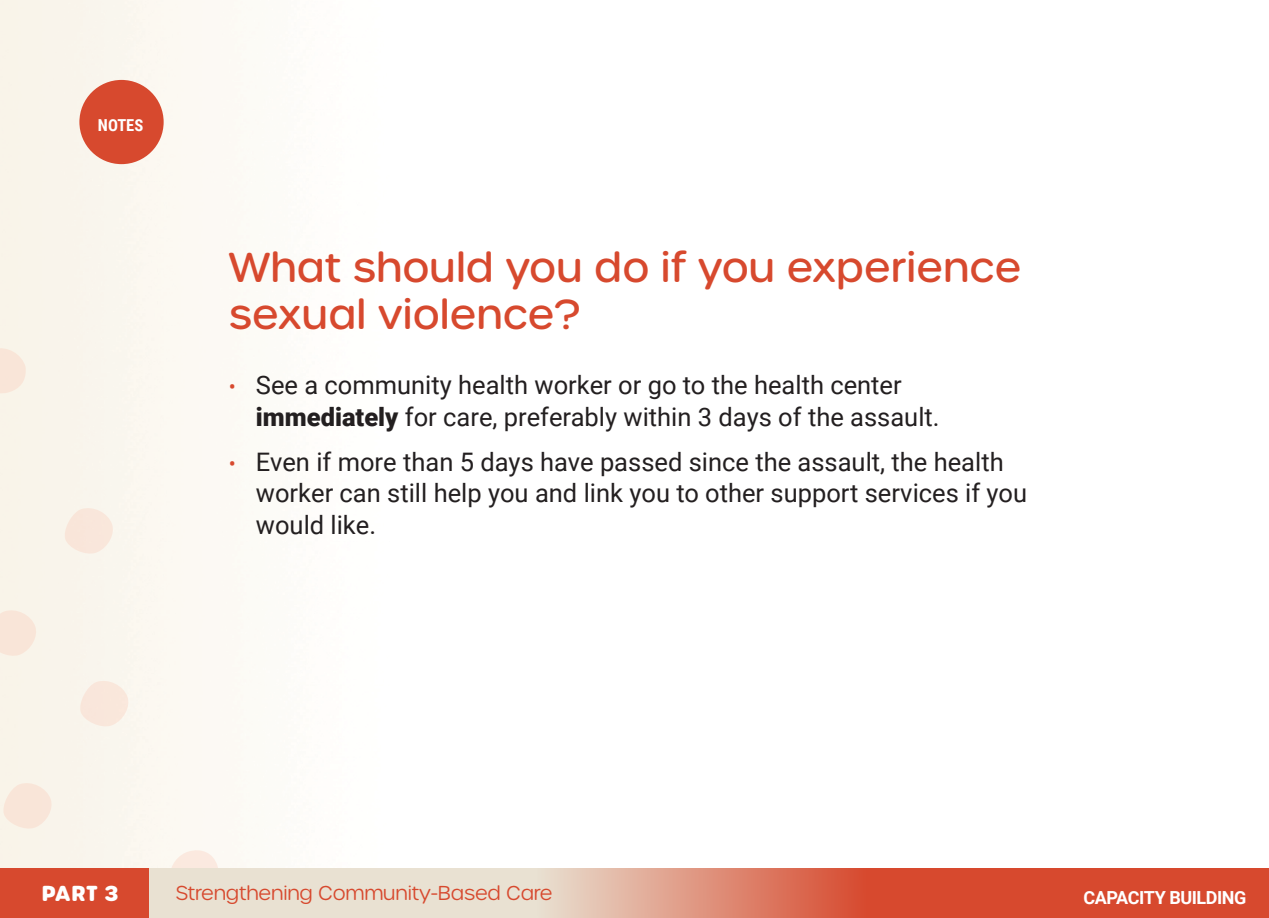
<style>
.page{position:relative;width:1269px;height:918px;background:#fff}
.page>*{position:absolute;margin:0;border:0;box-sizing:border-box;transform-origin:0 0}
.FlipBook_Heads{font:500 40.5px/46.5px "Urbane Rounded";color:#d7492e}
.t1{font:25.5px/31.5px "Roboto";color:#231f20}
.t2{font:700 21px "Urbane Rounded";color:#fff}
.t3{font:300 19.5px "Urbane Rounded";letter-spacing:-.01em;color:#d7492e}
.t4{font:700 18px "Roboto";letter-spacing:-.025em;color:#fff}
.Numbers_List_Bold{font:700 16.5px "Roboto Condensed";color:#fff}
.s1{font-size:21px;color:#d7492e}
.s2{font-weight:900}
</style>
<div class="page">
<svg style="left:168px;top:847px;width:53px;height:21px"></svg>
<svg style="left:63px;top:505px;width:52px;height:51px;background:#f9ebe0"></svg>
<svg style="left:0;top:346px;width:27px;height:50px"></svg>
<svg style="left:78px;top:678px;width:53px;height:51px;background:#f9ece1"></svg>
<svg style="left:0;top:607px;width:39px;height:51px;background:#f8e9dd"></svg>
<svg style="left:1px;top:780px;width:53px;height:51px;background:#f8eade"></svg>
<div style="left:0;top:868px;width:1269px;height:50px;background:#d7492e"></div>
<svg style="left:149px;top:868px;width:697px;height:50px;background:#e5c1af"></svg>
<div style="left:79px;top:80px;width:85px;height:84px;background:#d7492e;border-radius:50%"></div>
<p class="Numbers_List_Bold" style="left:98px;top:113px;width:47px">NOTES</p>
<p class="FlipBook_Heads" style="left:229px;top:245px;width:794px">What should you do if you experience sexual violence?</p>
<p class="t1" style="left:256px;top:368px;width:685px;text-indent:-27px"><span class="s1">•</span> See a community health worker or go to the health center <span class="s2">immediately</span> for care, preferably within 3 days of the assault.</p>
<p class="t1" style="left:256px;top:445px;width:773px;text-indent:-27px"><span class="s1">•</span> Even if more than 5 days have passed since the assault, the health worker can still help you and link you to other support services if you would like.</p>
<p class="t2" style="left:42px;top:879px;width:79px">PART 3</p>
<p class="t3" style="left:176px;top:880px;width:378px">Strengthening Community-Based Care</p>
<p class="t4" style="left:1084px;top:885px;width:164px">CAPACITY BUILDING</p>
</div>
